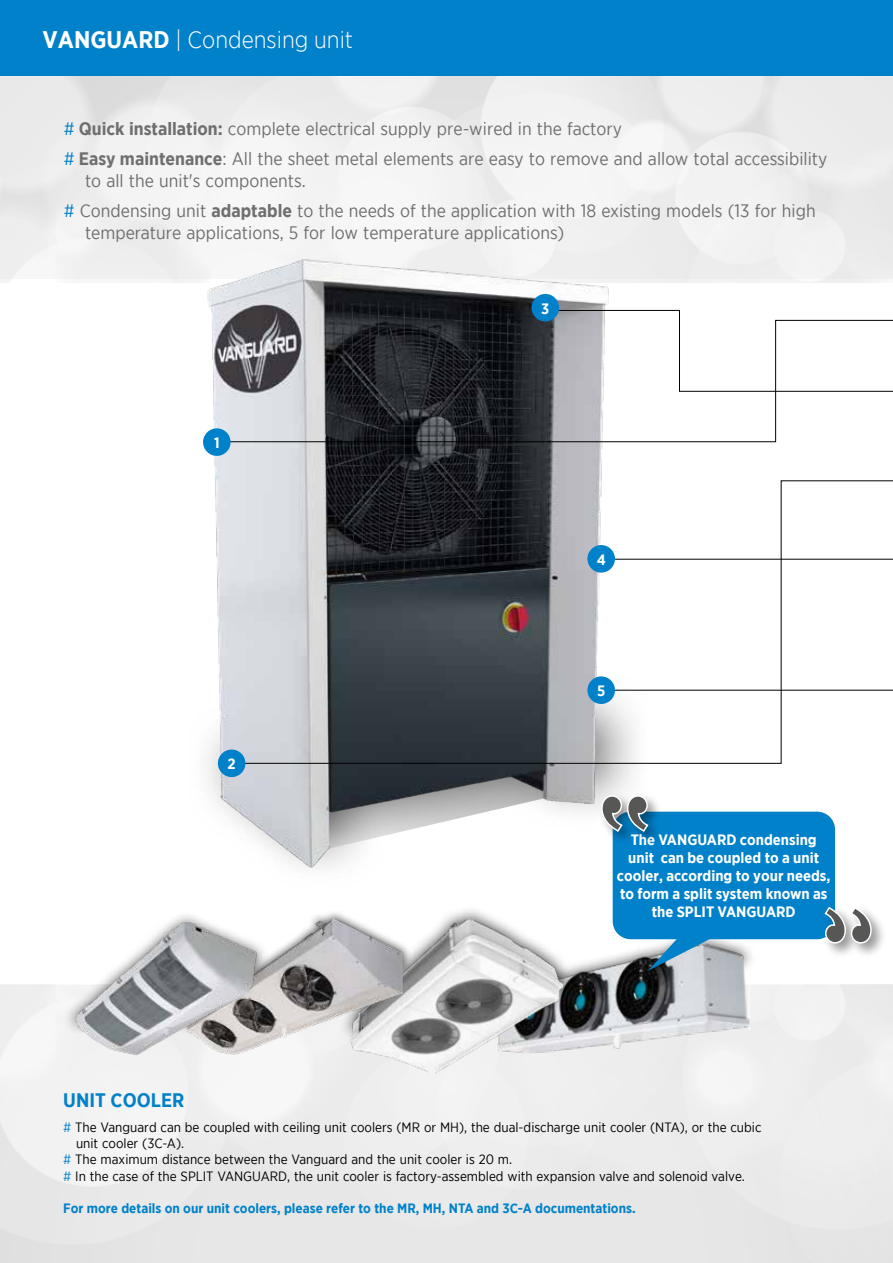
<style>
.page{position:relative;width:893px;height:1263px;background:#fff}
.page>*{position:absolute;margin:0;border:0;box-sizing:border-box;transform-origin:0 0}
.t1{font:300 24px "Gotham Narrow";color:#fff}
.t2{font:700 19.5px "Gotham Narrow";color:#0081c9}
.t3{font:18px/30.2px "Gotham Narrow";color:#706f6f}
.t4{font:700 15px/18px "Gotham Narrow";color:#fff;text-align:center}
.t5{font:13.5px "Gotham Narrow";color:#000}
.t6{font:700 13.5px "Gotham Narrow";color:#0081c9}
.s1{font-weight:700}
.s2{color:#0081c9}
</style>
<div class="page">
<div style="left:0;top:0;width:893px;height:77px;background:#0081c9"></div>
<div style="left:0;top:77px;width:893px;height:202px;background:#f1f1f1"></div>
<div style="left:0;top:985px;width:893px;height:278px;background:#ebebeb"></div>
<img style="left:186px;top:259px;width:450px;height:617px">
<div style="left:488px;top:931px;width:269px;height:77px;background:#000;opacity:.75"></div>
<img style="left:566px;top:943px;width:184px;height:107px">
<div style="left:339px;top:905px;width:238px;height:138px;background:#000;opacity:.75"></div>
<img style="left:379px;top:914px;width:187px;height:159px">
<div style="left:178px;top:909px;width:234px;height:126px;background:#000;opacity:.75"></div>
<img style="left:258px;top:919px;width:145px;height:136px">
<div style="left:62px;top:910px;width:208px;height:125px;background:#000;opacity:.75"></div>
<img style="left:72px;top:922px;width:186px;height:137px">
<svg style="left:648px;top:939px;width:63px;height:32px;background:#88acc1"></svg>
<div style="left:613px;top:812px;width:222px;height:127px;background:#0081c9;border-radius:18px"></div>
<div style="left:598px;top:792px;width:64px;height:54px;background:#000;opacity:.4"></div>
<svg style="left:600px;top:794px;width:50px;height:39px"></svg>
<div style="left:822px;top:905px;width:64px;height:53px;background:#000;opacity:.4"></div>
<svg style="left:823px;top:906px;width:49px;height:38px"></svg>
<hr style="left:892px;top:77px;width:1px;height:202px;background:#dadada">
<hr style="left:892px;top:985px;width:1px;height:278px;background:#dadada">
<svg style="left:217px;top:320px;width:328px;height:118px;background:#6a6a6f"></svg>
<svg style="left:545px;top:310px;width:348px;height:16px"></svg>
<svg style="left:231px;top:326px;width:662px;height:438px"></svg>
<div style="left:531px;top:294px;width:28px;height:27px;background:#0081c9;border-radius:50%"></div>
<div style="left:203px;top:428px;width:28px;height:28px;background:#0081c9;border-radius:50%"></div>
<div style="left:218px;top:749px;width:27px;height:28px;background:#0081c9;border-radius:50%"></div>
<div style="left:587px;top:545px;width:28px;height:28px;background:#0081c9;border-radius:50%"></div>
<div style="left:587px;top:676px;width:28px;height:28px;background:#0081c9;border-radius:50%"></div>
<h1 class="t1" style="left:43px;top:25px;width:312px"><span class="s1">VANGUARD</span> | Condensing unit</h1>
<p class="t3" style="left:64px;top:113px;width:765px"><span class="s2">#</span> <span class="s1">Quick installation:</span> complete electrical supply pre-wired in the factory<br><span class="s2">#</span> <span class="s1">Easy maintenance</span>: All the sheet metal elements are easy to remove and allow total accessibility</p>
<p class="t3" style="left:64px;top:165px;width:753px;text-indent:21px">to all the unit's components.<br><span class="s2">#</span> Condensing unit <span class="s1">adaptable</span> to the needs of the application with 18 existing models (13 for high</p>
<p class="t3" style="left:85px;top:217px;width:481px">temperature applications, 5 for low temperature applications)</p>
<p class="t4" style="left:214px;top:434px;width:7px">1</p>
<p class="t4" style="left:228px;top:755px;width:10px">2</p>
<p class="t4" style="left:541px;top:299px;width:10px">3</p>
<p class="t4" style="left:597px;top:550px;width:11px">4</p>
<p class="t4" style="left:597px;top:682px;width:10px">5</p>
<p class="t4" style="left:617px;top:831px;width:215px">The VANGUARD condensing unit can be coupled to a unit cooler, according to your needs, to form a split system known as the SPLIT VANGUARD</p>
<p class="t2" style="left:63px;top:1088px;width:123px">UNIT COOLER</p>
<p class="t5" style="left:63px;top:1119px;width:700px"><span class="s2">#</span> The Vanguard can be coupled with ceiling unit coolers (MR or MH), the dual-discharge unit cooler (NTA), or the cubic</p>
<p class="t5" style="left:76px;top:1135px;width:110px">unit cooler (3C-A).</p>
<p class="t5" style="left:63px;top:1151px;width:450px"><span class="s2">#</span> The maximum distance between the Vanguard and the unit cooler is 20 m.</p>
<p class="t5" style="left:63px;top:1167px;width:683px"><span class="s2">#</span> In the case of the SPLIT VANGUARD, the unit cooler is factory-assembled with expansion valve and solenoid valve.</p>
<p class="t6" style="left:63px;top:1199px;width:574px">For more details on our unit coolers, please refer to the MR, MH, NTA and 3C-A documentations.</p>
</div>
